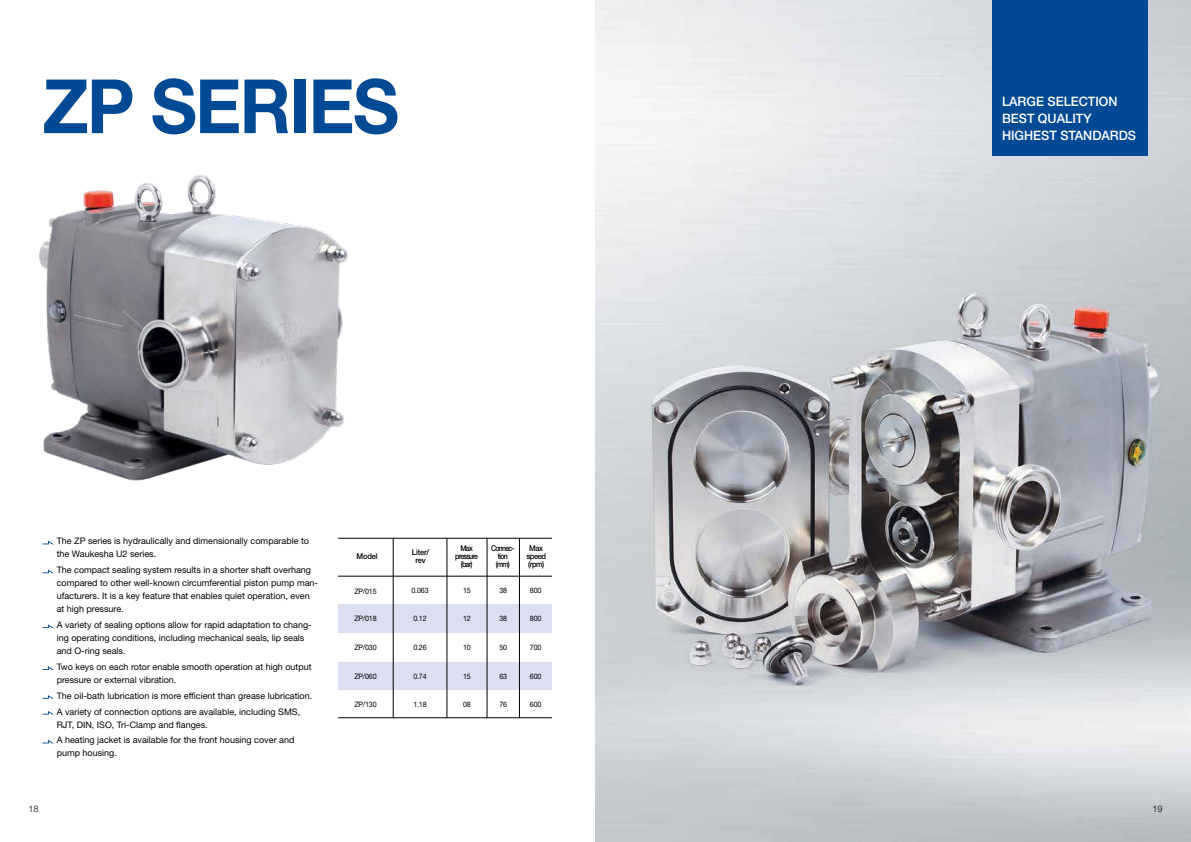
<style>
.page{position:relative;width:1191px;height:842px;background:#fff}
.page>*{position:absolute;margin:0;border:0;box-sizing:border-box;transform-origin:0 0}
.t1{font:700 75px "Helvetica Neue LT Std";letter-spacing:-.025em;color:#004994;scale:.95 1}
.t2{font:13px "Helvetica Neue LT Std";color:#fff}
.t3{font:500 13px/17px "Helvetica Neue LT Std";color:#fff}
.t4{font:9px/13px "Helvetica Neue LT Std";color:#000}
.t5{font:300 9px "Helvetica Neue LT Std";color:#000}
.t6{font:500 8px/8px "Helvetica Neue LT Std";letter-spacing:-.11em;color:#000;text-align:center;scale:.88 1}
.t7{font:500 8px/8px "Helvetica Neue LT Std";letter-spacing:-.06em;color:#000;text-align:center;scale:.94 1}
.t8{font:500 8px/7.7px "Helvetica Neue LT Std";letter-spacing:-.025em;color:#000;text-align:center;scale:.95 1}
.t9{font:500 8px "Helvetica Neue LT Std";letter-spacing:-.11em;color:#000;scale:.95 1}
.t10{font:7.5px "Helvetica Neue LT Std";letter-spacing:-.025em;color:#000;scale:.95 1}
</style>
<div class="page">
<img style="left:39px;top:174px;width:309px;height:307px">
<svg style="left:43px;top:541px;width:10px;height:3px"></svg>
<svg style="left:43px;top:569px;width:11px;height:4px"></svg>
<svg style="left:43px;top:624px;width:11px;height:4px"></svg>
<svg style="left:43px;top:666px;width:11px;height:4px"></svg>
<svg style="left:43px;top:695px;width:11px;height:4px"></svg>
<svg style="left:43px;top:711px;width:11px;height:4px"></svg>
<svg style="left:43px;top:740px;width:10px;height:3px"></svg>
<div style="left:393px;top:604px;width:54px;height:29px;background:#dcdff0"></div>
<div style="left:447px;top:604px;width:40px;height:29px;background:#dcdff0"></div>
<div style="left:487px;top:604px;width:32px;height:29px;background:#dcdff0"></div>
<div style="left:519px;top:604px;width:33px;height:29px;background:#dcdff0"></div>
<div style="left:393px;top:662px;width:54px;height:28px;background:#dcdff0"></div>
<div style="left:447px;top:662px;width:40px;height:28px;background:#dcdff0"></div>
<div style="left:487px;top:662px;width:32px;height:28px;background:#dcdff0"></div>
<div style="left:519px;top:662px;width:33px;height:28px;background:#dcdff0"></div>
<div style="left:338px;top:604px;width:55px;height:29px;background:#dcdff0"></div>
<div style="left:338px;top:662px;width:55px;height:28px;background:#dcdff0"></div>
<hr style="left:338px;top:538px;width:214px;height:1px;background:#000">
<hr style="left:338px;top:576px;width:214px;height:1px;background:#000">
<hr style="left:338px;top:717px;width:214px;height:1px;background:#000">
<hr style="left:393px;top:538px;width:1px;height:179px;background:#000">
<hr style="left:447px;top:538px;width:1px;height:180px;background:#000">
<hr style="left:487px;top:538px;width:1px;height:180px;background:#000">
<hr style="left:519px;top:538px;width:1px;height:180px;background:#000">
<img style="left:595px;top:0;width:596px;height:842px">
<div style="left:992px;top:0;width:156px;height:156px;background:#004994"></div>
<h1 class="t1" style="left:43px;top:60px;width:377px">ZP SERIES</h1>
<p class="t4" style="left:57px;top:535px;width:254px">The ZP series is hydraulically and dimensionally comparable to the Waukesha U2 series.</p>
<p class="t4" style="left:57px;top:563px;width:263px">The compact sealing system results in a shorter shaft overhang compared to other well-known circumferential piston pump man&shy;ufacturers. It is a key feature that enables quiet operation, even at high pressure.</p>
<p class="t4" style="left:57px;top:618px;width:257px">A variety of sealing options allow for rapid adaptation to chang&shy;ing operating conditions, including mechanical seals, lip seals and O-ring seals.</p>
<p class="t4" style="left:57px;top:660px;width:256px">Two keys on each rotor enable smooth operation at high output pressure or external vibration.</p>
<p class="t4" style="left:57px;top:687px;width:257px;line-height:15.8px">The oil-bath lubrication is more efficient than grease lubrication.<br>A variety of connection options are available, including SMS,</p>
<p class="t4" style="left:57px;top:716px;width:239px;line-height:15.8px">RJT, DIN, ISO, Tri-Clamp and flanges.<br>A heating jacket is available for the front housing cover and</p>
<p class="t4" style="left:57px;top:747px;width:62px">pump housing.</p>
<p class="t9" style="left:356px;top:551px;width:24px">Model</p>
<p class="t8" style="left:412px;top:548px;width:20px">Liter/ rev</p>
<p class="t6" style="left:455px;top:544px;width:27px">Max pressure (bar)</p>
<p class="t7" style="left:526px;top:544px;width:22px">Max speed (rpm)</p>
<p class="t6" style="left:491px;top:544px;width:28px">Connec&shy;tion (mm)</p>
<p class="t10" style="left:354px;top:587px;width:25px">ZP/015</p>
<p class="t10" style="left:411px;top:586px;width:20px">0.063</p>
<p class="t10" style="left:463px;top:586px;width:10px">15</p>
<p class="t10" style="left:499px;top:586px;width:10px">38</p>
<p class="t10" style="left:530px;top:586px;width:14px">800</p>
<p class="t10" style="left:413px;top:614px;width:16px">0.12</p>
<p class="t10" style="left:463px;top:614px;width:10px">12</p>
<p class="t10" style="left:499px;top:614px;width:10px">38</p>
<p class="t10" style="left:530px;top:614px;width:14px">800</p>
<p class="t10" style="left:413px;top:642px;width:16px">0.26</p>
<p class="t10" style="left:463px;top:642px;width:10px">10</p>
<p class="t10" style="left:499px;top:642px;width:10px">50</p>
<p class="t10" style="left:530px;top:642px;width:14px">700</p>
<p class="t10" style="left:413px;top:671px;width:16px">0.74</p>
<p class="t10" style="left:413px;top:700px;width:16px">1.18</p>
<p class="t10" style="left:354px;top:614px;width:25px">ZP/018</p>
<p class="t10" style="left:354px;top:642px;width:25px">ZP/030</p>
<p class="t10" style="left:354px;top:671px;width:25px">ZP/060</p>
<p class="t10" style="left:354px;top:700px;width:25px">ZP/130</p>
<p class="t10" style="left:463px;top:671px;width:10px">15</p>
<p class="t10" style="left:463px;top:700px;width:10px">08</p>
<p class="t10" style="left:499px;top:671px;width:10px">63</p>
<p class="t10" style="left:499px;top:700px;width:10px">76</p>
<p class="t10" style="left:530px;top:671px;width:14px">600</p>
<p class="t10" style="left:530px;top:700px;width:14px">600</p>
<h2 class="t3" style="left:1002px;top:93px;width:136px">LARGE SELECTION<br>BEST QUALITY<br>HIGHEST STANDARDS</h2>
<h2 class="t2" style="left:1002px;top:94px;width:124px">BEST R PUTATION</h2>
<h2 class="t2" style="left:1002px;top:111px;width:138px">GRÖSSERE LEISTUNG</h2>
<h2 class="t2" style="left:1011px;top:128px;width:117px">ÖCH E QUALITÄT</h2>
<p class="t5" style="left:28px;top:804px;width:12px">18</p>
<p class="t5" style="left:1152px;top:804px;width:12px">19</p>
</div>
